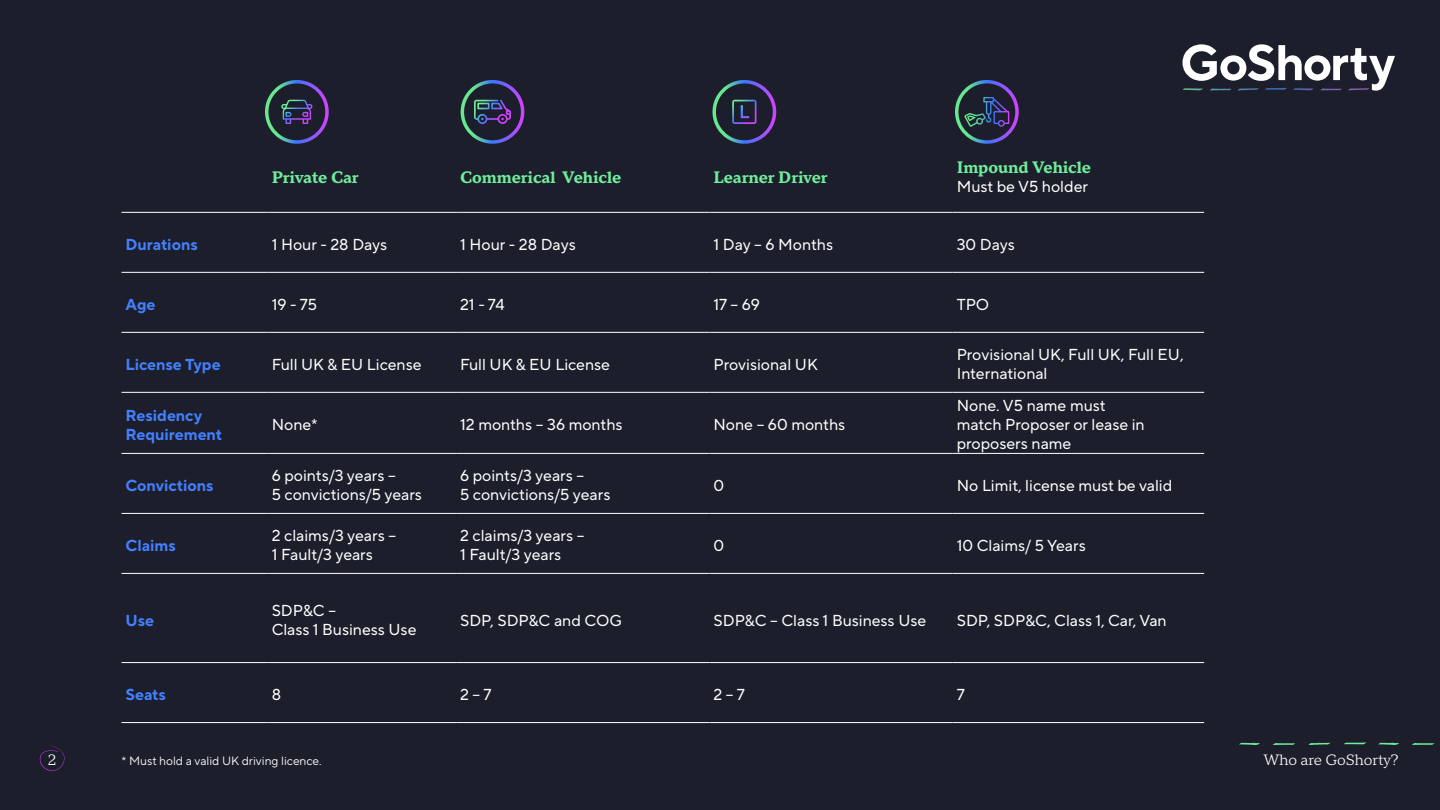
<style>
.page{position:relative;width:1440px;height:810px;background:#1d1e2c}
.page>*{position:absolute;margin:0;border:0;box-sizing:border-box;transform-origin:0 0}
.t1{font:700 16.58px "TT Norms Pro Serif";color:#70ed9b}
.t2{font:700 16.58px "TT Norms Pro Serif";letter-spacing:-.02em;color:#70ed9b}
.t3{font:15.9px/19px "TT Norms Pro";color:#fff}
.t4{font:700 15.9px/19px "TT Norms Pro";color:#4280ff}
.t5{font:15px "TT Norms Pro Serif";color:#fff}
.t6{font:12px "TT Norms Pro";color:#fff}
</style>
<div class="page">
<svg style="left:1378px;top:743px;width:21px;height:2px"></svg>
<svg style="left:1412px;top:743px;width:22px;height:2px"></svg>
<svg style="left:1308px;top:743px;width:22px;height:2px"></svg>
<svg style="left:1239px;top:743px;width:21px;height:2px"></svg>
<svg style="left:1344px;top:742px;width:22px;height:2px"></svg>
<svg style="left:1273px;top:743px;width:22px;height:2px"></svg>
<svg style="left:40px;top:745px;width:25px;height:26px"></svg>
<svg style="left:1183px;top:44px;width:212px;height:47px"></svg>
<hr style="left:122px;top:212px;width:146px;height:1px;background:#fff">
<hr style="left:268px;top:212px;width:188px;height:1px;background:#fff">
<hr style="left:456px;top:212px;width:254px;height:1px;background:#fff">
<hr style="left:710px;top:212px;width:243px;height:1px;background:#fff">
<hr style="left:953px;top:212px;width:251px;height:1px;background:#fff">
<hr style="left:122px;top:272px;width:146px;height:1px;background:#fff">
<hr style="left:268px;top:272px;width:188px;height:1px;background:#fff">
<hr style="left:456px;top:272px;width:254px;height:1px;background:#fff">
<hr style="left:710px;top:272px;width:243px;height:1px;background:#fff">
<hr style="left:953px;top:272px;width:251px;height:1px;background:#fff">
<hr style="left:122px;top:332px;width:146px;height:1px;background:#fff">
<hr style="left:268px;top:332px;width:188px;height:1px;background:#fff">
<hr style="left:456px;top:332px;width:254px;height:1px;background:#fff">
<hr style="left:710px;top:332px;width:243px;height:1px;background:#fff">
<hr style="left:953px;top:332px;width:251px;height:1px;background:#fff">
<hr style="left:122px;top:392px;width:146px;height:1px;background:#fff">
<hr style="left:268px;top:392px;width:188px;height:1px;background:#fff">
<hr style="left:456px;top:392px;width:254px;height:1px;background:#fff">
<hr style="left:710px;top:392px;width:243px;height:1px;background:#fff">
<hr style="left:953px;top:392px;width:251px;height:1px;background:#fff">
<hr style="left:122px;top:453px;width:146px;height:1px;background:#fff">
<hr style="left:268px;top:453px;width:188px;height:1px;background:#fff">
<hr style="left:456px;top:453px;width:254px;height:1px;background:#fff">
<hr style="left:710px;top:453px;width:243px;height:1px;background:#fff">
<hr style="left:953px;top:453px;width:251px;height:1px;background:#fff">
<hr style="left:122px;top:513px;width:146px;height:1px;background:#fff">
<hr style="left:268px;top:513px;width:188px;height:1px;background:#fff">
<hr style="left:456px;top:513px;width:254px;height:1px;background:#fff">
<hr style="left:710px;top:513px;width:243px;height:1px;background:#fff">
<hr style="left:953px;top:513px;width:251px;height:1px;background:#fff">
<hr style="left:122px;top:573px;width:146px;height:1px;background:#fff">
<hr style="left:268px;top:573px;width:188px;height:1px;background:#fff">
<hr style="left:456px;top:573px;width:254px;height:1px;background:#fff">
<hr style="left:710px;top:573px;width:243px;height:1px;background:#fff">
<hr style="left:953px;top:573px;width:251px;height:1px;background:#fff">
<hr style="left:122px;top:662px;width:146px;height:1px;background:#fff">
<hr style="left:268px;top:662px;width:188px;height:1px;background:#fff">
<hr style="left:456px;top:662px;width:254px;height:1px;background:#fff">
<hr style="left:710px;top:662px;width:243px;height:1px;background:#fff">
<hr style="left:953px;top:662px;width:251px;height:1px;background:#fff">
<hr style="left:122px;top:722px;width:146px;height:1px;background:#fff">
<hr style="left:268px;top:722px;width:188px;height:1px;background:#fff">
<hr style="left:456px;top:722px;width:254px;height:1px;background:#fff">
<hr style="left:710px;top:722px;width:243px;height:1px;background:#fff">
<hr style="left:953px;top:722px;width:251px;height:1px;background:#fff">
<div style="left:265px;top:80px;width:64px;height:64px;border:3px solid #fff;border-radius:50%"></div>
<svg style="left:281px;top:100px;width:31px;height:24px"></svg>
<svg style="left:462px;top:82px;width:61px;height:60px"></svg>
<div style="left:461px;top:80px;width:63px;height:64px;border:3px solid #fff;border-radius:50%"></div>
<svg style="left:474px;top:100px;width:37px;height:24px"></svg>
<div style="left:712px;top:80px;width:64px;height:64px;border:3px solid #fff;border-radius:50%"></div>
<svg style="left:732px;top:100px;width:25px;height:24px"></svg>
<svg style="left:957px;top:82px;width:60px;height:60px"></svg>
<div style="left:955px;top:80px;width:64px;height:64px;border:3px solid #fff;border-radius:50%"></div>
<svg style="left:964px;top:97px;width:45px;height:30px"></svg>
<p class="t2" style="left:272px;top:164px;width:89px">Private Car</p>
<p class="t1" style="left:460px;top:164px;width:163px">Commerical Vehicle</p>
<p class="t1" style="left:713px;top:164px;width:116px">Learner Driver</p>
<p class="t1" style="left:957px;top:155px;width:136px">Impound Vehicle</p>
<p class="t3" style="left:957px;top:177px;width:133px">Must be V5 holder</p>
<p class="t4" style="left:125px;top:235px;width:74px">Durations</p>
<p class="t3" style="left:272px;top:235px;width:117px">1 Hour - 28 Days</p>
<p class="t3" style="left:460px;top:235px;width:117px">1 Hour - 28 Days</p>
<p class="t3" style="left:713px;top:235px;width:121px">1 Day – 6 Months</p>
<p class="t3" style="left:957px;top:235px;width:60px">30 Days</p>
<p class="t4" style="left:125px;top:295px;width:31px">Age</p>
<p class="t3" style="left:272px;top:295px;width:47px">19 - 75</p>
<p class="t3" style="left:460px;top:295px;width:46px">21 - 74</p>
<p class="t3" style="left:713px;top:295px;width:48px">17 – 69</p>
<p class="t3" style="left:957px;top:295px;width:34px">TPO</p>
<p class="t4" style="left:125px;top:355px;width:97px">License Type</p>
<p class="t3" style="left:272px;top:355px;width:151px">Full UK &amp; EU License</p>
<p class="t3" style="left:460px;top:355px;width:151px">Full UK &amp; EU License</p>
<p class="t3" style="left:713px;top:355px;width:106px">Provisional UK</p>
<p class="t3" style="left:957px;top:345px;width:228px">Provisional UK, Full UK, Full EU,<br>International</p>
<p class="t4" style="left:125px;top:406px;width:98px">Residency<br>Requirement</p>
<p class="t3" style="left:272px;top:415px;width:48px">None*</p>
<p class="t3" style="left:460px;top:415px;width:164px">12 months – 36 months</p>
<p class="t3" style="left:713px;top:415px;width:133px">None – 60 months</p>
<p class="t3" style="left:957px;top:396px;width:190px">None. V5 name must match Proposer or lease in proposers name</p>
<p class="t4" style="left:125px;top:476px;width:90px">Convictions</p>
<p class="t3" style="left:272px;top:466px;width:152px">6 points/3 years –<br>5 convictions/5 years</p>
<p class="t3" style="left:460px;top:466px;width:152px">6 points/3 years –<br>5 convictions/5 years</p>
<p class="t3" style="left:713px;top:476px;width:12px">0</p>
<p class="t3" style="left:957px;top:476px;width:217px">No Limit, license must be valid</p>
<p class="t4" style="left:125px;top:536px;width:52px">Claims</p>
<p class="t3" style="left:272px;top:526px;width:126px">2 claims/3 years –<br>1 Fault/3 years</p>
<p class="t3" style="left:460px;top:526px;width:126px">2 claims/3 years –<br>1 Fault/3 years</p>
<p class="t3" style="left:713px;top:536px;width:12px">0</p>
<p class="t3" style="left:957px;top:536px;width:131px">10 Claims/ 5 Years</p>
<p class="t4" style="left:125px;top:610px;width:30px">Use</p>
<p class="t3" style="left:272px;top:601px;width:146px">SDP&amp;C –<br>Class 1 Business Use</p>
<p class="t3" style="left:460px;top:610px;width:163px">SDP, SDP&amp;C and COG</p>
<p class="t3" style="left:713px;top:610px;width:214px">SDP&amp;C – Class 1 Business Use</p>
<p class="t3" style="left:957px;top:610px;width:211px">SDP, SDP&amp;C, Class 1, Car, Van</p>
<p class="t4" style="left:125px;top:685px;width:42px">Seats</p>
<p class="t3" style="left:272px;top:685px;width:11px">8</p>
<p class="t3" style="left:460px;top:685px;width:33px">2 – 7</p>
<p class="t3" style="left:713px;top:685px;width:33px">2 – 7</p>
<p class="t3" style="left:957px;top:685px;width:10px">7</p>
<p class="t5" style="left:48px;top:749px;width:10px">2</p>
<p class="t5" style="left:1263px;top:749px;width:137px">Who are GoShorty?</p>
<p class="t6" style="left:122px;top:753px;width:202px">* Must hold a valid UK driving licence.</p>
</div>
